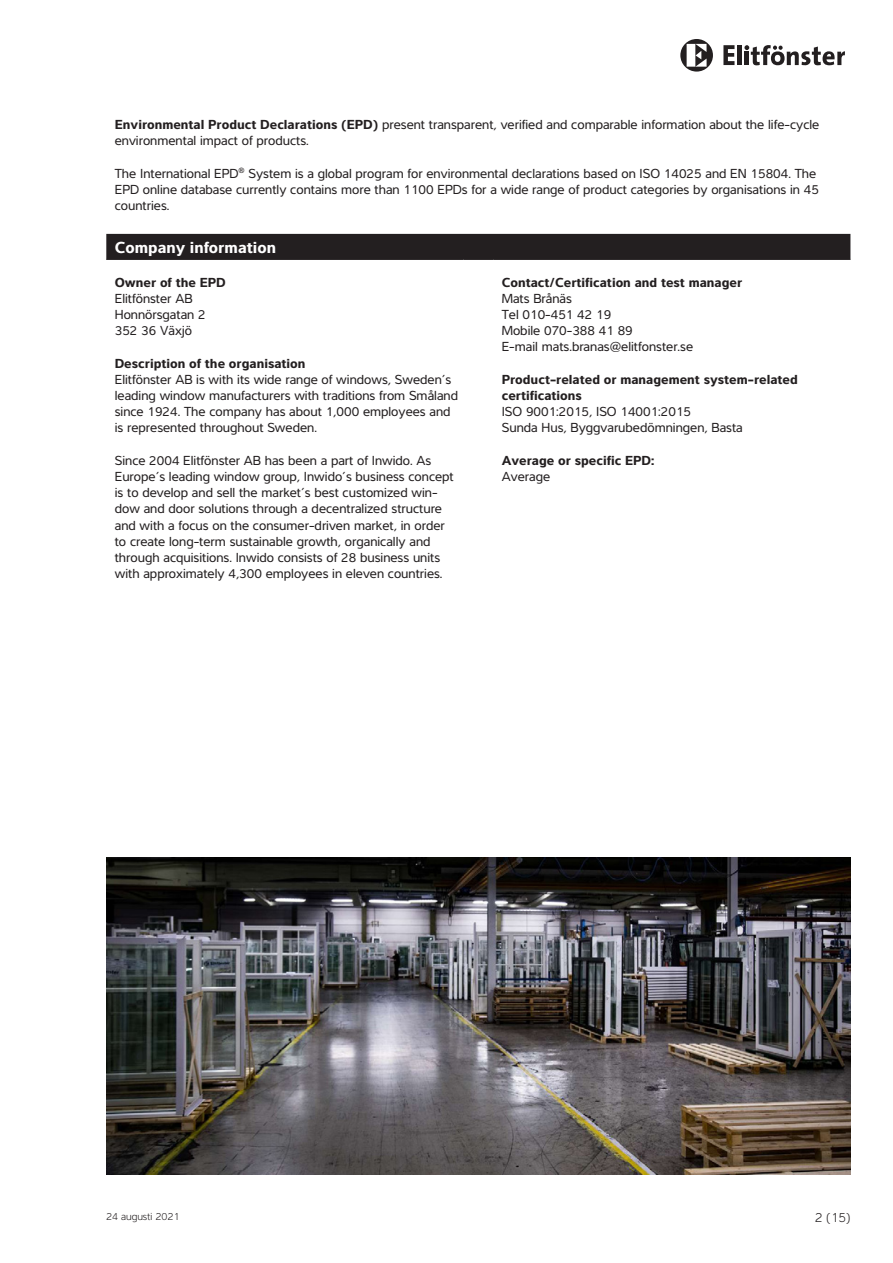
<style>
.page{position:relative;width:893px;height:1263px;background:#fff}
.page>*{position:absolute;margin:0;border:0;box-sizing:border-box;transform-origin:0 0}
.Mellanrubrik_-_vit{font:700 16.5px "Interval Sans Pro";color:#fff}
.t1{font:13.5px/16.2px "Interval Sans Pro";color:#231f20}
.t2{font:700 13.5px/16.2px "Interval Sans Pro";color:#231f20}
.t3{font:300 13.5px "Interval Sans Pro";color:#231f20}
.t4{font:300 10.5px "Interval Sans Pro";color:#231f20}
.s1{font-weight:700}
</style>
<div class="page">
<svg style="left:723px;top:45px;width:11px;height:20px"></svg>
<hr style="left:737px;top:45px;width:4px;height:20px;background:#231f20">
<svg style="left:744px;top:45px;width:101px;height:20px"></svg>
<svg style="left:680px;top:39px;width:33px;height:33px"></svg>
<div style="left:106px;top:234px;width:744px;height:25px;background:#231f20"></div>
<hr style="left:106px;top:259px;width:357px;height:1px;background:#231f20">
<hr style="left:463px;top:259px;width:30px;height:1px;background:#231f20">
<hr style="left:493px;top:259px;width:357px;height:1px;background:#231f20">
<img style="left:106px;top:858px;width:744px;height:316px">
<p class="t1" style="left:115px;top:116px;width:706px"><span class="s1">Environmental Product Declarations (EPD)</span> present transparent, verified and comparable information about the life-cycle environmental impact of products.</p>
<p class="t1" style="left:115px;top:165px;width:706px">The International EPD<sup>®</sup> System is a global program for environmental declarations based on ISO 14025 and EN 15804. The<br>EPD online database currently contains more than 1100 EPDs for a wide range of product categories by organisations in 45 countries.</p>
<p class="Mellanrubrik_-_vit" style="left:115px;top:234px;width:163px">Company information</p>
<p class="t2" style="left:115px;top:272px;width:112px">Owner of the EPD</p>
<p class="t1" style="left:115px;top:289px;width:79px">Elitfönster AB</p>
<p class="t1" style="left:115px;top:306px;width:92px">Honnörsgatan 2</p>
<p class="t1" style="left:115px;top:322px;width:79px">352 36 Växjö</p>
<p class="t2" style="left:115px;top:353px;width:192px">Description of the organisation</p>
<p class="t1" style="left:115px;top:370px;width:345px">Elitfönster AB is with its wide range of windows, Sweden’s leading window manufacturers with traditions from Småland since 1924. The company has about 1,000 employees and is represented throughout Sweden.</p>
<p class="t1" style="left:115px;top:451px;width:340px">Since 2004 Elitfönster AB has been a part of Inwido. As Europe’s leading window group, Inwido’s business concept is to develop and sell the market’s best customized win&shy;dow and door solutions through a decentralized structure and with a focus on the consumer-driven market, in order to create long-term sustainable growth, organically and through acquisitions. Inwido consists of 28 business units with approximately 4,300 employees in eleven countries.</p>
<p class="t2" style="left:502px;top:272px;width:242px">Contact/Certification and test manager</p>
<p class="t1" style="left:502px;top:289px;width:72px">Mats Brånäs</p>
<p class="t1" style="left:502px;top:306px;width:111px">Tel 010-451 42 19</p>
<p class="t1" style="left:502px;top:322px;width:133px">Mobile 070-388 41 89</p>
<p class="t1" style="left:502px;top:338px;width:193px">E-mail mats.branas@elitfonster.se</p>
<p class="t2" style="left:502px;top:370px;width:298px">Product-related or management system-related certifications</p>
<p class="t1" style="left:502px;top:403px;width:191px">ISO 9001:2015, ISO 14001:2015</p>
<p class="t1" style="left:502px;top:419px;width:243px">Sunda Hus, Byggvarubedömningen, Basta</p>
<p class="t2" style="left:502px;top:451px;width:154px">Average or specific EPD:</p>
<p class="t1" style="left:502px;top:468px;width:50px">Average</p>
<p class="t4" style="left:106px;top:1209px;width:75px">24 augusti 2021</p>
<p class="t3" style="left:815px;top:1208px;width:37px">2 (15)</p>
</div>
